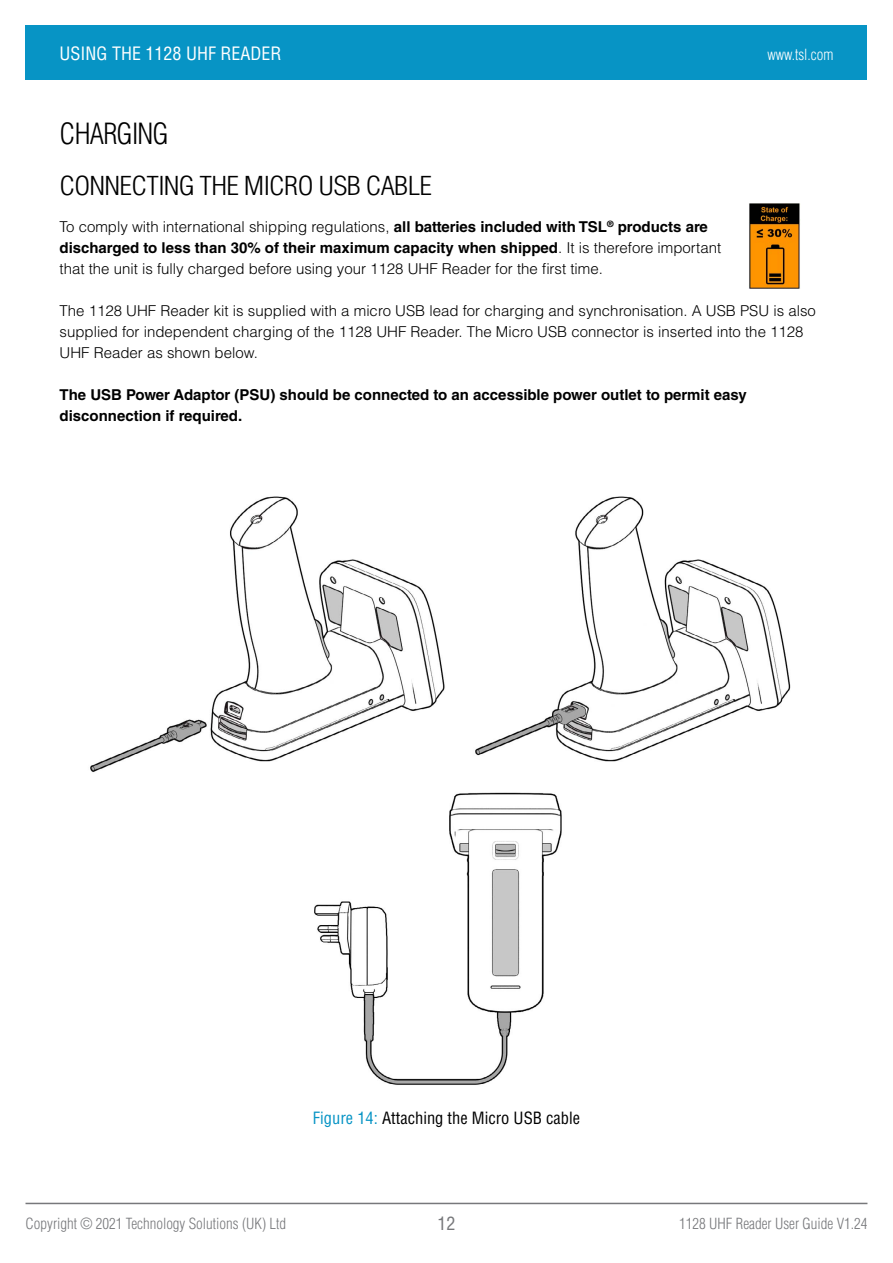
<style>
.page{position:relative;width:893px;height:1263px;background:#fff}
.page>*{position:absolute;margin:0;border:0;box-sizing:border-box;transform-origin:0 0}
.t1{font:300 condensed 28.5px "Helvetica LT Std";letter-spacing:-.025em;color:#000}
.t2{font:300 condensed 25.5px "Helvetica LT Std";letter-spacing:-.025em;color:#000;scale:1.11 1}
.t3{font:condensed 18px "Helvetica LT Std";color:#fff}
.t4{font:condensed 18px "Helvetica LT Std";color:#77787b}
.t5{font:condensed 16.5px "Helvetica LT Std";color:#000}
.t6{font:300 15px/21px "Helvetica LT Std";color:#000}
.t7{font:700 15px/21px "Helvetica LT Std";color:#000}
.t8{font:300 condensed 15px "Helvetica LT Std";color:#77787b}
.t9{font:300 condensed 15px "Helvetica LT Std";color:#fff}
.s1{font-weight:700}
.s2{color:#0794c5}
</style>
<div class="page">
<hr style="left:26px;top:1203px;width:841px;height:1px;background:#77787b">
<div style="left:26px;top:26px;width:841px;height:54px;background:#0794c5"></div>
<img style="left:90px;top:496px;width:355px;height:276px">
<img style="left:475px;top:496px;width:316px;height:266px">
<img style="left:314px;top:792px;width:248px;height:293px">
<img style="left:748px;top:204px;width:52px;height:85px">
<p class="t3" style="left:60px;top:42px;width:223px">USING THE 1128 UHF READER</p>
<h1 class="t1" style="left:60px;top:115px;width:111px">CHARGING</h1>
<h2 class="t2" style="left:60px;top:169px;width:337px">CONNECTING THE MICRO USB CABLE</h2>
<p class="t9" style="left:767px;top:45px;width:68px">www.tsl.com</p>
<p class="t6" style="left:60px;top:216px;width:663px">To comply with international shipping regulations, <span class="s1">all batteries included with TSL</span><sup>®</sup> <span class="s1">products are discharged to less than 30% of their maximum capacity when shipped</span>. It is therefore important that the unit is fully charged before using your 1128 UHF Reader for the first time.</p>
<p class="t6" style="left:60px;top:300px;width:758px">The 1128 UHF Reader kit is supplied with a micro USB lead for charging and synchronisation. A USB PSU is also supplied for independent charging of the 1128 UHF Reader. The Micro USB connector is inserted into the 1128<br>UHF Reader as shown below.</p>
<p class="t7" style="left:60px;top:384px;width:689px">The USB Power Adaptor (PSU) should be connected to an accessible power outlet to permit easy disconnection if required.</p>
<p class="t5" style="left:313px;top:1107px;width:269px"><span class="s2">Figure 14:</span> Attaching the Micro USB cable</p>
<p class="t8" style="left:26px;top:1214px;width:262px">Copyright © 2021 Technology Solutions (UK) Ltd</p>
<p class="t4" style="left:437px;top:1212px;width:19px">12</p>
<p class="t8" style="left:679px;top:1214px;width:190px">1128 UHF Reader User Guide V1.24</p>
</div>
